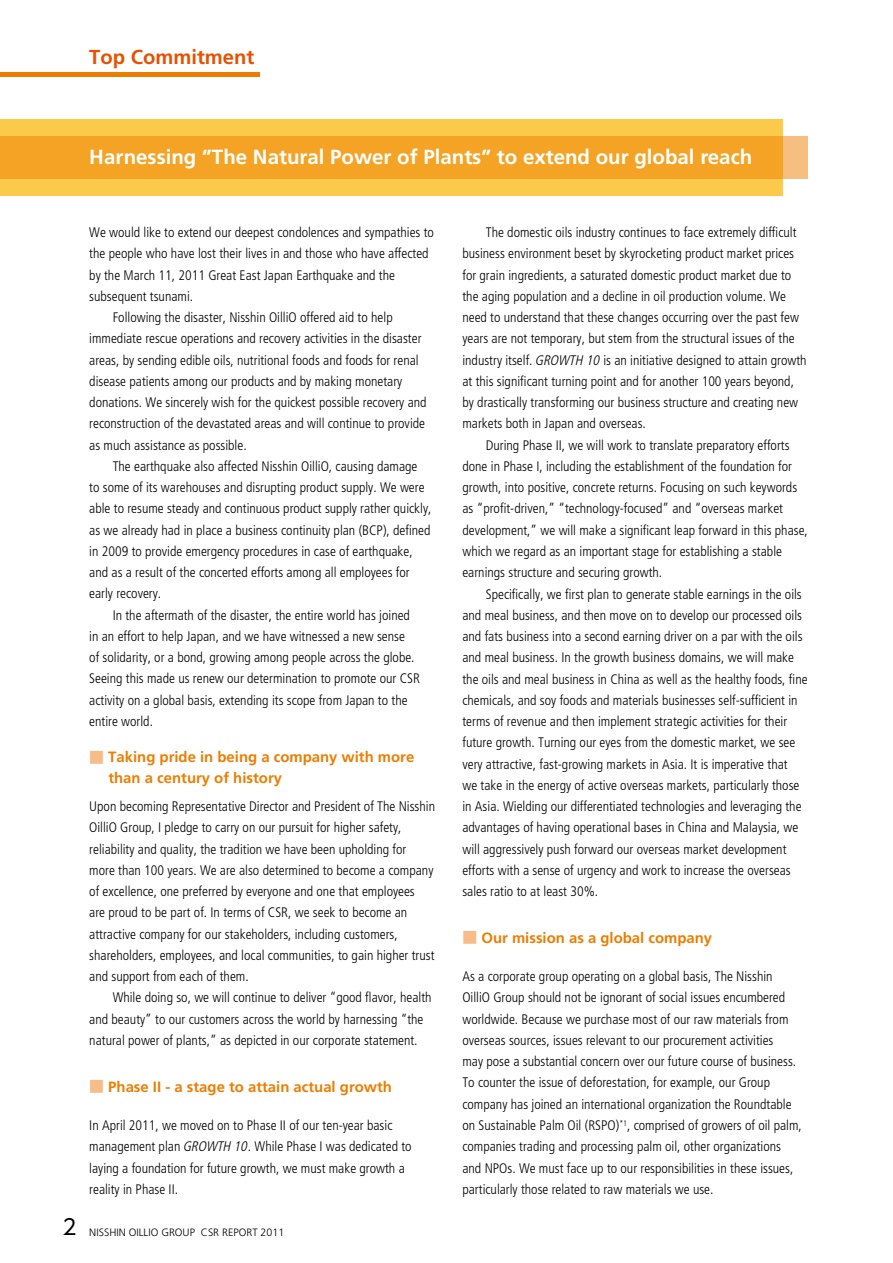
<style>
.page{position:relative;width:893px;height:1263px;background:#fff}
.page>*{position:absolute;margin:0;border:0;box-sizing:border-box;transform-origin:0 0}
.t1{font:700 20.4px "Frutiger";color:#fff}
.t2{font:700 20.25px "Frutiger";color:#e75100}
.t3{font:700 14.85px/21.3px "Frutiger";color:#ed7d00}
.t4{font:300 condensed 13.8px/21.3px "Frutiger";color:#000}
.t5{font:300 10.65px "Frutiger";color:#000}
.s1{font-family:"UD Shin Go Pro De";color:#f7bc87}
.s2{font-style:italic}
.s3{font-family:"UD Shin Go Pro";font-weight:400;font-size:21.3px}
</style>
<div class="page">
<div style="left:0;top:119px;width:782px;height:77px;background:#fcca4b"></div>
<div style="left:0;top:136px;width:808px;height:43px;background:#f4a325"></div>
<div style="left:0;top:72px;width:259px;height:5px;background:#ed7d00"></div>
<h2 class="t2" style="left:89px;top:45px;width:166px">Top Commitment</h2>
<h1 class="t1" style="left:89px;top:145px;width:664px">Harnessing ”The Natural Power of Plants” to extend our global reach</h1>
<p class="t4" style="left:89px;top:222px;width:346px">We would like to extend our deepest condolences and sympathies to</p>
<p class="t4" style="left:89px;top:243px;width:341px">the people who have lost their lives in and those who have affected</p>
<p class="t4" style="left:89px;top:264px;width:307px">by the March 11, 2011 Great East Japan Earthquake and the</p>
<p class="t4" style="left:89px;top:286px;width:105px">subsequent tsunami.</p>
<p class="t4" style="left:113px;top:307px;width:282px">Following the disaster, Nisshin OilliO offered aid to help</p>
<p class="t4" style="left:89px;top:328px;width:334px">immediate rescue operations and recovery activities in the disaster</p>
<p class="t4" style="left:89px;top:349px;width:331px">areas, by sending edible oils, nutritional foods and foods for renal</p>
<p class="t4" style="left:89px;top:371px;width:314px">disease patients among our products and by making monetary</p>
<p class="t4" style="left:89px;top:392px;width:339px">donations. We sincerely wish for the quickest possible recovery and</p>
<p class="t4" style="left:89px;top:413px;width:337px">reconstruction of the devastated areas and will continue to provide</p>
<p class="t4" style="left:89px;top:434px;width:159px">as much assistance as possible.</p>
<p class="t4" style="left:113px;top:456px;width:306px">The earthquake also affected Nisshin OilliO, causing damage</p>
<p class="t4" style="left:89px;top:477px;width:337px">to some of its warehouses and disrupting product supply. We were</p>
<p class="t4" style="left:89px;top:498px;width:344px">able to resume steady and continuous product supply rather quickly,</p>
<p class="t4" style="left:89px;top:519px;width:343px">as we already had in place a business continuity plan (BCP), defined</p>
<p class="t4" style="left:89px;top:541px;width:325px">in 2009 to provide emergency procedures in case of earthquake,</p>
<p class="t4" style="left:89px;top:562px;width:322px">and as a result of the concerted efforts among all employees for</p>
<p class="t4" style="left:89px;top:583px;width:73px">early recovery.</p>
<p class="t4" style="left:113px;top:604px;width:299px">In the aftermath of the disaster, the entire world has joined</p>
<p class="t4" style="left:89px;top:626px;width:317px">in an effort to help Japan, and we have witnessed a new sense</p>
<p class="t4" style="left:89px;top:647px;width:327px">of solidarity, or a bond, growing among people across the globe.</p>
<p class="t4" style="left:89px;top:668px;width:332px">Seeing this made us renew our determination to promote our CSR</p>
<p class="t4" style="left:89px;top:689px;width:320px">activity on a global basis, extending its scope from Japan to the</p>
<p class="t4" style="left:89px;top:711px;width:65px">entire world.</p>
<p class="t3" style="left:108px;top:746px;width:307px;text-indent:-19px"><span class="s1">■</span> Taking pride in being a company with more than a century of history</p>
<p class="t4" style="left:89px;top:796px;width:347px">Upon becoming Representative Director and President of The Nisshin OilliO Group, I pledge to carry on our pursuit for higher safety, reliability and quality, the tradition we have been upholding for more than 100 years. We are also determined to become a company of excellence, one preferred by everyone and one that employees<br>are proud to be part of. In terms of CSR, we seek to become an attractive company for our stakeholders, including customers, shareholders, employees, and local communities, to gain higher trust and support from each of them.</p>
<p class="t4" style="left:89px;top:987px;width:344px;text-indent:23px">While doing so, we will continue to deliver “good flavor, health and beauty” to our customers across the world by harnessing “the natural power of plants,” as depicted in our corporate statement.</p>
<p class="t3" style="left:89px;top:1076px;width:304px"><span class="s1">■</span> Phase II - a stage to attain actual growth</p>
<p class="t4" style="left:89px;top:1115px;width:324px">In April 2011, we moved on to Phase II of our ten-year basic management plan <span class="s2">GROWTH 10</span>. While Phase I was dedicated to laying a foundation for future growth, we must make growth a reality in Phase II.</p>
<p class="t5" style="left:63px;top:1226px;width:223px"><span class="s3">2</span> NISSHIN OILLIO GROUP CSR REPORT 2011</p>
<p class="t4" style="left:462px;top:222px;width:346px;text-indent:23px">The domestic oils industry continues to face extremely difficult business environment beset by skyrocketing product market prices for grain ingredients, a saturated domestic product market due to the aging population and a decline in oil production volume. We need to understand that these changes occurring over the past few years are not temporary, but stem from the structural issues of the industry itself. <span class="s2">GROWTH 10</span> is an initiative designed to attain growth at this significant turning point and for another 100 years beyond, by drastically transforming our business structure and creating new markets both in Japan and overseas.</p>
<p class="t4" style="left:462px;top:434px;width:347px;text-indent:23px">During Phase II, we will work to translate preparatory efforts done in Phase I, including the establishment of the foundation for growth, into positive, concrete returns. Focusing on such keywords as “profit-driven,” “technology-focused” and “overseas market development,” we will make a significant leap forward in this phase, which we regard as an important stage for establishing a stable earnings structure and securing growth.</p>
<p class="t4" style="left:462px;top:583px;width:347px;text-indent:23px">Specifically, we first plan to generate stable earnings in the oils and meal business, and then move on to develop our processed oils and fats business into a second earning driver on a par with the oils and meal business. In the growth business domains, we will make the oils and meal business in China as well as the healthy foods, fine chemicals, and soy foods and materials businesses self-sufficient in terms of revenue and then implement strategic activities for their future growth. Turning our eyes from the domestic market, we see very attractive, fast-growing markets in Asia. It is imperative that<br>we take in the energy of active overseas markets, particularly those in Asia. Wielding our differentiated technologies and leveraging the advantages of having operational bases in China and Malaysia, we will aggressively push forward our overseas market development efforts with a sense of urgency and work to increase the overseas sales ratio to at least 30%.</p>
<p class="t3" style="left:462px;top:927px;width:251px"><span class="s1">■</span> Our mission as a global company</p>
<p class="t4" style="left:462px;top:966px;width:341px">As a corporate group operating on a global basis, The Nisshin OilliO Group should not be ignorant of social issues encumbered worldwide. Because we purchase most of our raw materials from overseas sources, issues relevant to our procurement activities<br>may pose a substantial concern over our future course of business.<br>To counter the issue of deforestation, for example, our Group company has joined an international organization the Roundtable on Sustainable Palm Oil (RSPO)<sup>*1</sup>, comprised of growers of oil palm, companies trading and processing palm oil, other organizations and NPOs. We must face up to our responsibilities in these issues, particularly those related to raw materials we use.</p>
</div>
